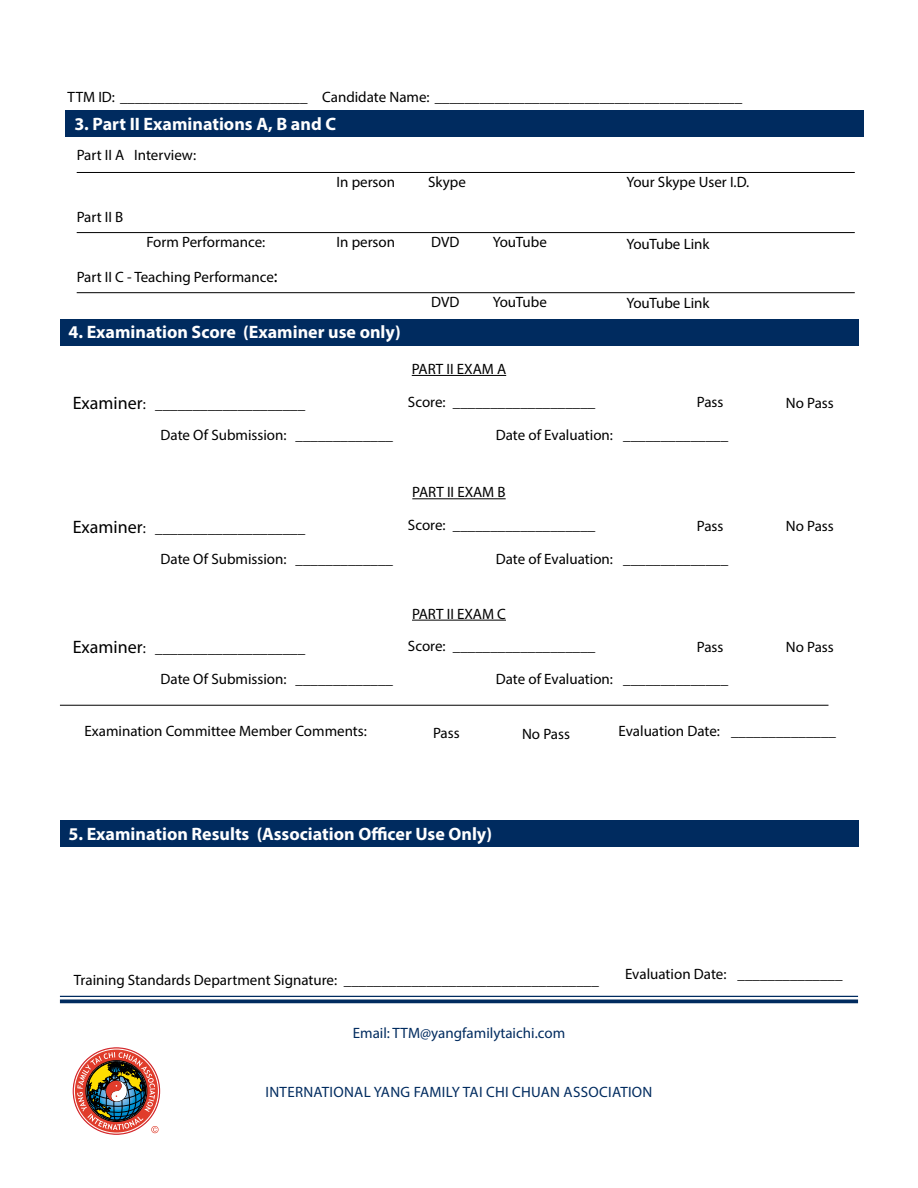
<style>
.page{position:relative;width:918px;height:1188px;background:#fff}
.page>*{position:absolute;margin:0;border:0;box-sizing:border-box;transform-origin:0 0}
.t1{font:700 18px "Myriad Pro";color:#fff}
.t2{font:15px/31.3px "Myriad Pro";color:#000}
.t3{font:15px "Myriad Pro";letter-spacing:.02em;color:#002b5f}
.t4{font:15px "Myriad Pro";color:#002b5f}
.s1{font-size:18px}
</style>
<div class="page">
<div style="left:60px;top:820px;width:798px;height:27px;background:#002b5f"></div>
<div style="left:60px;top:319px;width:798px;height:27px;background:#002b5f"></div>
<div style="left:66px;top:110px;width:798px;height:27px;background:#002b5f"></div>
<hr style="left:412px;top:375px;width:94px;height:1px;background:#000">
<hr style="left:412px;top:498px;width:94px;height:1px;background:#000">
<hr style="left:412px;top:620px;width:94px;height:1px;background:#000">
<hr style="left:60px;top:705px;width:768px;height:1px;background:#000">
<img style="left:77px;top:1052px;width:82px;height:81px">
<hr style="left:60px;top:996px;width:798px;height:1px;background:#002b5f">
<hr style="left:60px;top:1000px;width:798px;height:3px;background:#002b5f">
<hr style="left:77px;top:232px;width:778px;height:1px;background:#000">
<hr style="left:77px;top:172px;width:778px;height:1px;background:#000">
<hr style="left:77px;top:292px;width:778px;height:1px;background:#000">
<p class="t2" style="left:68px;top:81px;width:676px">TTM ID: _________________________ Candidate Name: _________________________________________</p>
<p class="t1" style="left:74px;top:112px;width:263px">3. Part II Examinations A, B and C</p>
<p class="t2" style="left:77px;top:139px;width:121px">Part II A Interview:</p>
<p class="t2" style="left:77px;top:201px;width:48px">Part II B</p>
<p class="t2" style="left:146px;top:226px;width:120px">Form Performance:</p>
<p class="t2" style="left:77px;top:261px;width:203px">Part II C - Teaching Performance<span class="s1">:</span></p>
<p class="t2" style="left:336px;top:166px;width:60px">In person</p>
<p class="t2" style="left:428px;top:166px;width:39px">Skype</p>
<p class="t2" style="left:336px;top:226px;width:60px">In person</p>
<p class="t2" style="left:431px;top:226px;width:30px">DVD</p>
<p class="t2" style="left:493px;top:226px;width:56px">YouTube</p>
<p class="t2" style="left:431px;top:286px;width:30px">DVD</p>
<p class="t2" style="left:493px;top:286px;width:56px">YouTube</p>
<p class="t1" style="left:68px;top:321px;width:334px">4. Examination Score (Examiner use only)</p>
<p class="t2" style="left:412px;top:353px;width:96px">PART II EXAM A</p>
<p class="t2" style="left:626px;top:166px;width:124px">Your Skype User I.D.</p>
<p class="t2" style="left:626px;top:228px;width:85px">YouTube Link</p>
<p class="t2" style="left:626px;top:287px;width:85px">YouTube Link</p>
<p class="t2" style="left:161px;top:388px;width:234px;text-indent:-88px"><span class="s1">Examiner</span>: ____________________<br>Date Of Submission: _____________</p>
<p class="t2" style="left:408px;top:386px;width:189px">Score: ___________________</p>
<p class="t2" style="left:697px;top:386px;width:28px">Pass</p>
<p class="t2" style="left:786px;top:387px;width:49px">No Pass</p>
<p class="t2" style="left:496px;top:419px;width:234px">Date of Evaluation: ______________</p>
<p class="t2" style="left:161px;top:512px;width:234px;text-indent:-88px"><span class="s1">Examiner</span>: ____________________<br>Date Of Submission: _____________</p>
<p class="t2" style="left:412px;top:476px;width:95px">PART II EXAM B</p>
<p class="t2" style="left:408px;top:509px;width:189px">Score: ___________________</p>
<p class="t2" style="left:697px;top:510px;width:28px">Pass</p>
<p class="t2" style="left:786px;top:511px;width:49px">No Pass</p>
<p class="t2" style="left:496px;top:543px;width:234px">Date of Evaluation: ______________</p>
<p class="t2" style="left:161px;top:632px;width:234px;text-indent:-88px"><span class="s1">Examiner</span>: ____________________<br>Date Of Submission: _____________</p>
<p class="t2" style="left:412px;top:598px;width:95px">PART II EXAM C</p>
<p class="t2" style="left:408px;top:630px;width:189px">Score: ___________________</p>
<p class="t2" style="left:697px;top:631px;width:28px">Pass</p>
<p class="t2" style="left:496px;top:664px;width:234px">Date of Evaluation: ______________</p>
<p class="t2" style="left:786px;top:631px;width:49px">No Pass</p>
<p class="t2" style="left:84px;top:715px;width:284px">Examination Committee Member Comments:</p>
<p class="t2" style="left:433px;top:717px;width:28px">Pass</p>
<p class="t2" style="left:522px;top:718px;width:49px">No Pass</p>
<p class="t2" style="left:619px;top:715px;width:219px">Evaluation Date: ______________</p>
<p class="t1" style="left:68px;top:822px;width:425px">5. Examination Results (Association Officer Use Only)</p>
<p class="t2" style="left:74px;top:964px;width:526px">Training Standards Department Signature: __________________________________</p>
<p class="t4" style="left:353px;top:1024px;width:214px">Email: TTM@yangfamilytaichi.com</p>
<p class="t2" style="left:625px;top:958px;width:219px">Evaluation Date: ______________</p>
<p class="t3" style="left:266px;top:1082px;width:388px">INTERNATIONAL YANG FAMILY TAI CHI CHUAN ASSOCIATION</p>
</div>
